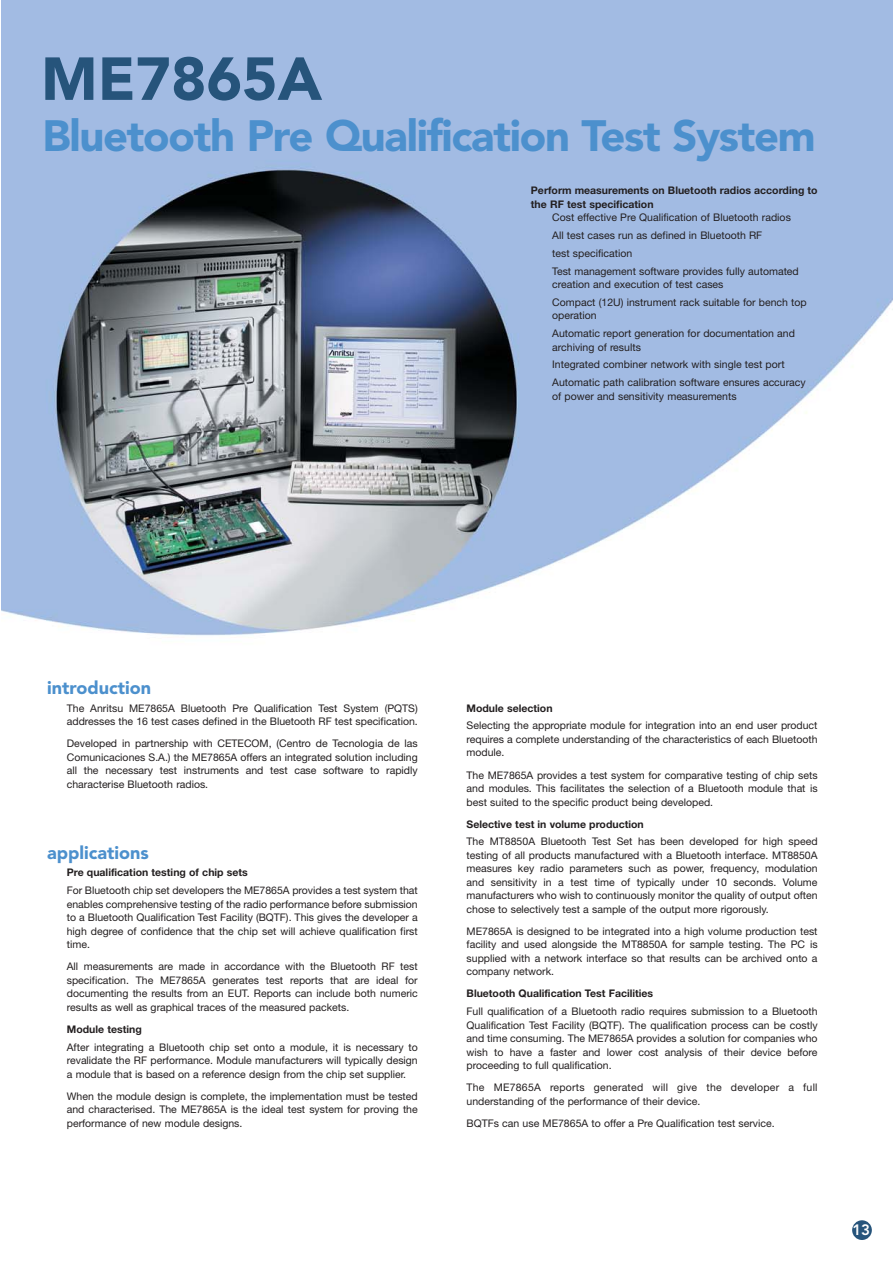
<style>
.page{position:relative;width:893px;height:1263px;background:#fff}
.page>*{position:absolute;margin:0;border:0;box-sizing:border-box;transform-origin:0 0}
.t1{font:900 60px "Avenir";color:#26547b}
.t2{font:900 43.5px "Avenir";letter-spacing:-.03em;color:#4c90cd}
.t3{font:900 18px "Avenir";color:#4c90cd}
.t4{font:800 15px "Avenir";color:#fff}
.t5{font:10.5px/13.5px "Helvetica Neue";color:#231f20;text-align:justify}
.t6{font:700 10.5px/13.5px "Helvetica Neue";color:#231f20}
.t7{font:10.5px/13.5px "Helvetica Neue";letter-spacing:.02em;color:#231f20}
</style>
<div class="page">
<img style="left:2px;top:0;width:890px;height:1240px">
<div style="left:852px;top:1220px;width:19px;height:20px;background:#26547b;border-radius:50%"></div>
<h1 class="t1" style="left:41px;top:55px;width:282px">ME7865A</h1>
<h2 class="t2" style="left:43px;top:118px;width:774px">Bluetooth Pre Qualification Test System</h2>
<p class="t6" style="left:531px;top:185px;width:288px">Perform measurements on Bluetooth radios according to the RF test specification</p>
<p class="t5" style="left:552px;top:210px;width:248px;line-height:17.7px;text-align:left">Cost effective Pre Qualification of Bluetooth radios All test cases run as defined in Bluetooth RF<br>test specification<br>Test management software provides fully automated</p>
<p class="t5" style="left:552px;top:277px;width:256px;line-height:17.7px">creation and execution of test cases<br>Compact (12U) instrument rack suitable for bench top</p>
<p class="t5" style="left:552px;top:308px;width:244px;line-height:17.7px">operation<br>Automatic report generation for documentation and</p>
<p class="t5" style="left:552px;top:339px;width:255px;line-height:17.7px;text-align:left">archiving of results<br>Integrated combiner network with single test port<br>Automatic path calibration software ensures accuracy</p>
<p class="t5" style="left:552px;top:390px;width:186px">of power and sensitivity measurements</p>
<h3 class="t3" style="left:47px;top:680px;width:105px">introduction</h3>
<p class="t5" style="left:67px;top:702px;width:352px">The Anritsu ME7865A Bluetooth Pre Qualification Test System (PQTS) addresses the 16 test cases defined in the Bluetooth RF test specification.</p>
<p class="t5" style="left:67px;top:738px;width:352px">Developed in partnership with CETECOM, (Centro de Tecnologia de las Comunicaciones S.A.) the ME7865A offers an integrated solution including all the necessary test instruments and test case software to rapidly characterise Bluetooth radios.</p>
<h3 class="t3" style="left:47px;top:845px;width:103px">applications</h3>
<p class="t6" style="left:67px;top:867px;width:182px">Pre qualification testing of chip sets</p>
<p class="t5" style="left:67px;top:885px;width:352px">For Bluetooth chip set developers the ME7865A provides a test system that enables comprehensive testing of the radio performance before submission to a Bluetooth Qualification Test Facility (BQTF). This gives the developer a high degree of confidence that the chip set will achieve qualification first time.</p>
<p class="t5" style="left:67px;top:961px;width:352px">All measurements are made in accordance with the Bluetooth RF test specification. The ME7865A generates test reports that are ideal for documenting the results from an EUT. Reports can include both numeric results as well as graphical traces of the measured packets.</p>
<p class="t6" style="left:67px;top:1023px;width:76px">Module testing</p>
<p class="t5" style="left:67px;top:1041px;width:352px">After integrating a Bluetooth chip set onto a module, it is necessary to revalidate the RF performance. Module manufacturers will typically design a module that is based on a reference design from the chip set supplier.</p>
<p class="t5" style="left:67px;top:1090px;width:352px">When the module design is complete, the implementation must be tested and characterised. The ME7865A is the ideal test system for proving the performance of new module designs.</p>
<p class="t6" style="left:466px;top:702px;width:87px">Module selection</p>
<p class="t5" style="left:466px;top:720px;width:352px">Selecting the appropriate module for integration into an end user product requires a complete understanding of the characteristics of each Bluetooth module.</p>
<p class="t5" style="left:466px;top:769px;width:352px">The ME7865A provides a test system for comparative testing of chip sets and modules. This facilitates the selection of a Bluetooth module that is best suited to the specific product being developed.</p>
<p class="t6" style="left:466px;top:818px;width:179px">Selective test in volume production</p>
<p class="t5" style="left:466px;top:836px;width:352px">The MT8850A Bluetooth Test Set has been developed for high speed testing of all products manufactured with a Bluetooth interface. MT8850A measures key radio parameters such as power, frequency, modulation and sensitivity in a test time of typically under 10 seconds. Volume manufacturers who wish to continuously monitor the quality of output often chose to selectively test a sample of the output more rigorously.</p>
<p class="t5" style="left:466px;top:925px;width:352px">ME7865A is designed to be integrated into a high volume production test facility and used alongside the MT8850A for sample testing. The PC is supplied with a network interface so that results can be archived onto a company network.</p>
<p class="t6" style="left:466px;top:988px;width:188px">Bluetooth Qualification Test Facilities</p>
<p class="t5" style="left:466px;top:1006px;width:352px">Full qualification of a Bluetooth radio requires submission to a Bluetooth Qualification Test Facility (BQTF). The qualification process can be costly and time consuming. The ME7865A provides a solution for companies who wish to have a faster and lower cost analysis of their device before proceeding to full qualification.</p>
<p class="t7" style="left:466px;top:1082px;width:352px">The ME7865A reports generated will give the developer a full understanding of the performance of their device.</p>
<p class="t5" style="left:466px;top:1117px;width:309px">BQTFs can use ME7865A to offer a Pre Qualification test service.</p>
<h3 class="t4" style="left:852px;top:1224px;width:19px">13</h3>
</div>
